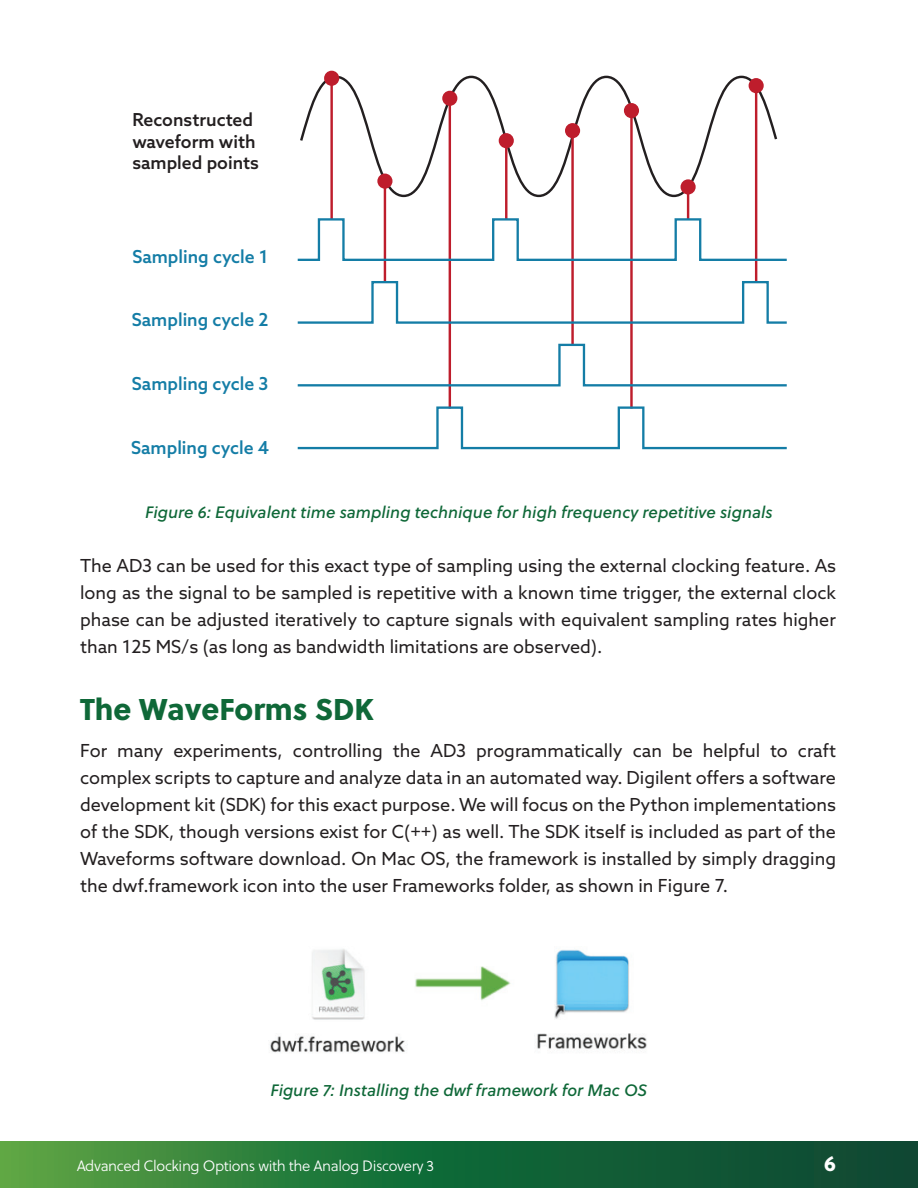
<style>
.page{position:relative;width:918px;height:1188px;background:#fff}
.page>*{position:absolute;margin:0;border:0;box-sizing:border-box;transform-origin:0 0}
.t1{font:30px "Soleil Xb";color:#0f6838}
.t2{font:21px "Soleil Xb";color:#fff}
.t3{font:18px/27px "Azo Sans";color:#231f20;text-align:justify}
.t4{font:500 17.85px "Azo Sans";color:#147da6}
.t5{font:500 17.85px/21.5px "Azo Sans";color:#231f20}
.t6{font:italic 16.5px "Soleil Bk";color:#0f6838}
.t7{font:15px "Soleil Lt";letter-spacing:-.025em;color:#fff}
</style>
<div class="page">
<svg style="left:0;top:1141px;width:918px;height:47px;background:#226e39"></svg>
<svg style="left:300px;top:74px;width:478px;height:124px"></svg>
<hr style="left:330px;top:85px;width:3px;height:135px;background:#be1d2c">
<hr style="left:384px;top:185px;width:2px;height:97px;background:#be1d2c">
<hr style="left:449px;top:103px;width:2px;height:306px;background:#be1d2c">
<hr style="left:505px;top:144px;width:2px;height:76px;background:#be1d2c">
<hr style="left:571px;top:135px;width:3px;height:209px;background:#be1d2c">
<hr style="left:630px;top:116px;width:3px;height:293px;background:#be1d2c">
<hr style="left:687px;top:189px;width:2px;height:31px;background:#be1d2c">
<div style="left:324px;top:71px;width:15px;height:15px;background:#be1d2c;border-radius:50%"></div>
<div style="left:377px;top:174px;width:15px;height:15px;background:#be1d2c;border-radius:50%"></div>
<div style="left:442px;top:91px;width:15px;height:15px;background:#be1d2c;border-radius:50%"></div>
<div style="left:499px;top:133px;width:15px;height:15px;background:#be1d2c;border-radius:50%"></div>
<div style="left:565px;top:123px;width:15px;height:15px;background:#be1d2c;border-radius:50%"></div>
<div style="left:624px;top:103px;width:15px;height:15px;background:#be1d2c;border-radius:50%"></div>
<div style="left:681px;top:179px;width:15px;height:15px;background:#be1d2c;border-radius:50%"></div>
<hr style="left:755px;top:88px;width:2px;height:194px;background:#be1d2c">
<div style="left:749px;top:78px;width:15px;height:15px;background:#be1d2c;border-radius:50%"></div>
<svg style="left:297px;top:217px;width:490px;height:45px"></svg>
<svg style="left:297px;top:280px;width:490px;height:45px"></svg>
<svg style="left:297px;top:343px;width:490px;height:45px"></svg>
<svg style="left:297px;top:405px;width:490px;height:45px"></svg>
<img style="left:270px;top:949px;width:377px;height:104px">
<p class="t5" style="left:132px;top:109px;width:128px">Reconstructed waveform with sampled points</p>
<p class="t4" style="left:132px;top:245px;width:137px">Sampling cycle 1</p>
<p class="t4" style="left:132px;top:308px;width:138px">Sampling cycle 2</p>
<p class="t4" style="left:132px;top:372px;width:138px">Sampling cycle 3</p>
<p class="t4" style="left:131px;top:436px;width:140px">Sampling cycle 4</p>
<p class="t6" style="left:145px;top:500px;width:629px">Figure 6: Equivalent time sampling technique for high frequency repetitive signals</p>
<p class="t3" style="left:80px;top:551px;width:758px">The AD3 can be used for this exact type of sampling using the external clocking feature. As long as the signal to be sampled is repetitive with a known time trigger, the external clock phase can be adjusted iteratively to capture signals with equivalent sampling rates higher than 125 MS/s (as long as bandwidth limitations are observed).</p>
<h1 class="t1" style="left:80px;top:686px;width:295px">The WaveForms SDK</h1>
<p class="t3" style="left:80px;top:737px;width:758px">For many experiments, controlling the AD3 programmatically can be helpful to craft complex scripts to capture and analyze data in an automated way. Digilent offers a software development kit (SDK) for this exact purpose. We will focus on the Python implementations of the SDK, though versions exist for C(++) as well. The SDK itself is included as part of the Waveforms software download. On Mac OS, the framework is installed by simply dragging the dwf.framework icon into the user Frameworks folder, as shown in Figure 7.</p>
<p class="t6" style="left:270px;top:1078px;width:379px">Figure 7: Installing the dwf framework for Mac OS</p>
<p class="t7" style="left:77px;top:1155px;width:359px">Advanced Clocking Options with the Analog Discovery 3</p>
<p class="t2" style="left:824px;top:1147px;width:13px">6</p>
</div>
